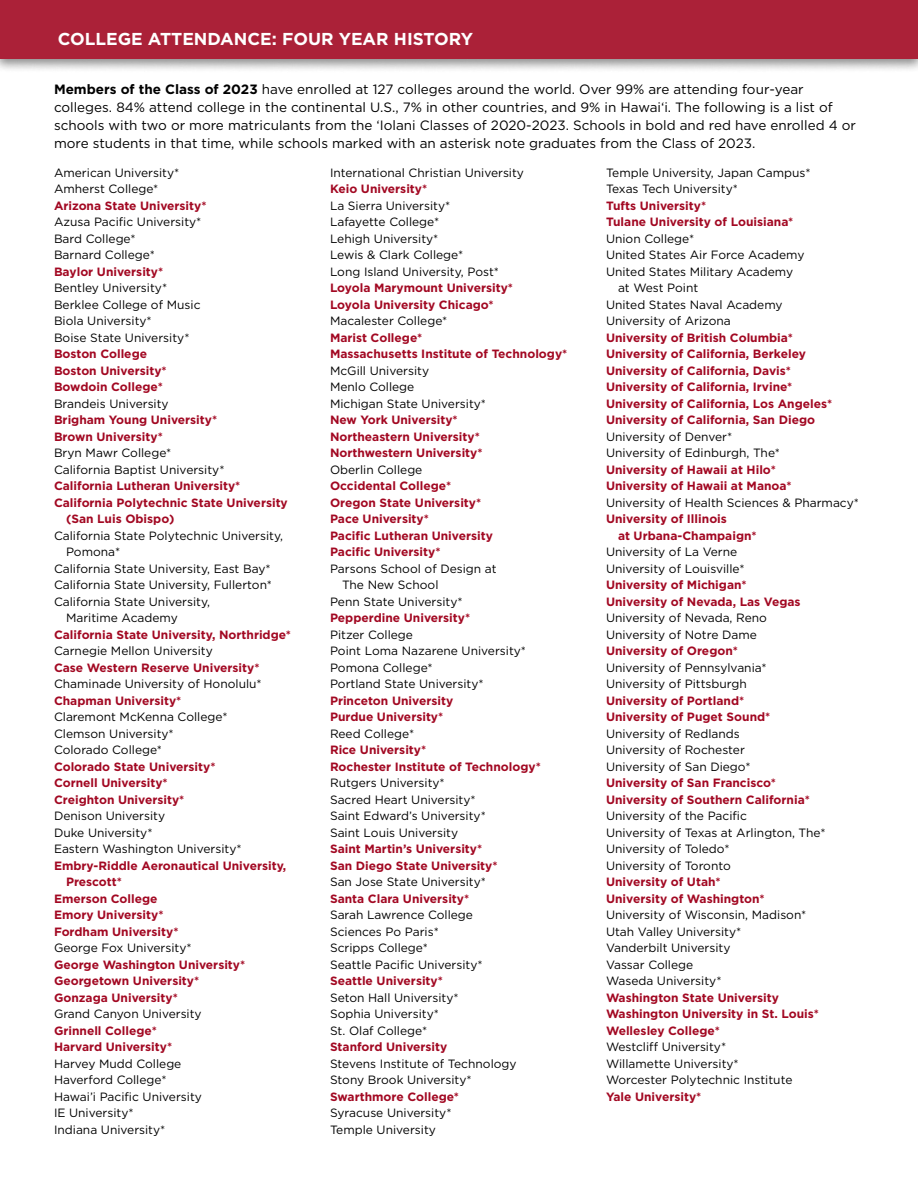
<style>
.page{position:relative;width:918px;height:1188px;background:#fff}
.page>*{position:absolute;margin:0;border:0;box-sizing:border-box;transform-origin:0 0}
.t1{font:700 17.25px "Gotham";color:#fff}
.t2{font:13.5px/18px "Gotham";color:#000}
.t3{font:12px/16.5px "Gotham";color:#000}
.t4{font:700 12px/16.5px "Gotham";color:#a20822}
.s1{font-weight:700}
</style>
<div class="page">
<div style="left:0;top:0;width:918px;height:73px;background:#000;opacity:.51"></div>
<div style="left:0;top:0;width:918px;height:59px;background:#ab2138"></div>
<h1 class="t1" style="left:58px;top:29px;width:417px">COLLEGE ATTENDANCE: FOUR YEAR HISTORY</h1>
<p class="t2" style="left:54px;top:80px;width:804px"><span class="s1">Members of the Class of 2023</span> have enrolled at 127 colleges around the world. Over 99% are attending four-year colleges. 84% attend college in the continental U.S., 7% in other countries, and 9% in Hawai‘i. The following is a list of schools with two or more matriculants from the ‘Iolani Classes of 2020-2023. Schools in bold and red have enrolled 4 or more students in that time, while schools marked with an asterisk note graduates from the Class of 2023.</p>
<p class="t3" style="left:54px;top:164px;width:127px">American University*<br>Amherst College*</p>
<p class="t4" style="left:54px;top:197px;width:154px">Arizona State University*</p>
<p class="t3" style="left:54px;top:214px;width:149px">Azusa Pacific University*<br>Bard College*<br>Barnard College*</p>
<p class="t4" style="left:54px;top:263px;width:111px">Baylor University*</p>
<p class="t3" style="left:54px;top:280px;width:148px">Bentley University*<br>Berklee College of Music<br>Biola University*<br>Boise State University*</p>
<p class="t4" style="left:54px;top:345px;width:114px">Boston College<br>Boston University*<br>Bowdoin College*</p>
<p class="t3" style="left:54px;top:395px;width:116px">Brandeis University</p>
<p class="t4" style="left:54px;top:411px;width:165px">Brigham Young University*<br>Brown University*</p>
<p class="t3" style="left:54px;top:445px;width:172px">Bryn Mawr College*<br>California Baptist University*</p>
<p class="t4" style="left:54px;top:477px;width:188px">California Lutheran University*</p>
<p class="t4" style="left:54px;top:494px;width:235px">California Polytechnic State University</p>
<p class="t4" style="left:66px;top:510px;width:110px">(San Luis Obispo)</p>
<p class="t3" style="left:54px;top:527px;width:231px">California State Polytechnic University,</p>
<p class="t3" style="left:66px;top:544px;width:56px">Pomona*</p>
<p class="t3" style="left:54px;top:560px;width:218px">California State University, East Bay*</p>
<p class="t3" style="left:54px;top:577px;width:220px">California State University, Fullerton*</p>
<p class="t3" style="left:54px;top:593px;width:158px">California State University,</p>
<p class="t3" style="left:66px;top:610px;width:113px">Maritime Academy</p>
<p class="t4" style="left:54px;top:626px;width:239px">California State University, Northridge*</p>
<p class="t3" style="left:54px;top:643px;width:160px">Carnegie Mellon University</p>
<p class="t4" style="left:54px;top:659px;width:207px">Case Western Reserve University*</p>
<p class="t3" style="left:54px;top:676px;width:209px">Chaminade University of Honolulu*</p>
<p class="t4" style="left:54px;top:692px;width:129px">Chapman University*</p>
<p class="t3" style="left:54px;top:709px;width:175px">Claremont McKenna College*<br>Clemson University*<br>Colorado College*</p>
<p class="t4" style="left:54px;top:758px;width:163px">Colorado State University*<br>Cornell University*<br>Creighton University*</p>
<p class="t3" style="left:54px;top:808px;width:189px">Denison University<br>Duke University*<br>Eastern Washington University*</p>
<p class="t4" style="left:54px;top:857px;width:234px">Embry-Riddle Aeronautical University,</p>
<p class="t4" style="left:66px;top:873px;width:57px">Prescott*</p>
<p class="t4" style="left:54px;top:890px;width:105px">Emerson College</p>
<p class="t4" style="left:54px;top:906px;width:111px">Emory University*</p>
<p class="t4" style="left:54px;top:923px;width:126px">Fordham University*</p>
<p class="t3" style="left:54px;top:940px;width:139px">George Fox University*</p>
<p class="t4" style="left:54px;top:956px;width:193px">George Washington University*<br>Georgetown University*<br>Gonzaga University*</p>
<p class="t3" style="left:54px;top:1006px;width:149px">Grand Canyon University</p>
<p class="t4" style="left:54px;top:1022px;width:120px">Grinnell College*<br>Harvard University*</p>
<p class="t3" style="left:54px;top:1055px;width:149px">Harvey Mudd College<br>Haverford College*<br>Hawai’i Pacific University<br>IE University*<br>Indiana University*</p>
<p class="t3" style="left:330px;top:164px;width:196px">International Christian University</p>
<p class="t4" style="left:330px;top:180px;width:99px">Keio University*</p>
<p class="t3" style="left:330px;top:197px;width:171px">La Sierra University*<br>Lafayette College*<br>Lehigh University*<br>Lewis &amp; Clark College*<br>Long Island University, Post*</p>
<p class="t4" style="left:330px;top:279px;width:185px">Loyola Marymount University*<br>Loyola University Chicago*</p>
<p class="t3" style="left:330px;top:313px;width:119px">Macalester College*</p>
<p class="t4" style="left:330px;top:329px;width:239px">Marist College*<br>Massachusetts Institute of Technology*</p>
<p class="t3" style="left:330px;top:362px;width:158px">McGill University<br>Menlo College<br>Michigan State University*</p>
<p class="t4" style="left:330px;top:411px;width:154px">New York University*<br>Northeastern University*<br>Northwestern University*</p>
<p class="t3" style="left:330px;top:461px;width:94px">Oberlin College</p>
<p class="t4" style="left:330px;top:477px;width:164px">Occidental College*<br>Oregon State University*<br>Pace University*<br>Pacific Lutheran University<br>Pacific University*</p>
<p class="t3" style="left:330px;top:560px;width:168px">Parsons School of Design at</p>
<p class="t3" style="left:342px;top:577px;width:98px">The New School</p>
<p class="t3" style="left:330px;top:593px;width:134px">Penn State University*</p>
<p class="t4" style="left:330px;top:609px;width:142px">Pepperdine University*</p>
<p class="t3" style="left:330px;top:626px;width:198px">Pitzer College<br>Point Loma Nazarene University*<br>Pomona College*<br>Portland State University*</p>
<p class="t4" style="left:330px;top:692px;width:125px">Princeton University<br>Purdue University*</p>
<p class="t3" style="left:330px;top:725px;width:86px">Reed College*</p>
<p class="t4" style="left:330px;top:741px;width:212px">Rice University*<br>Rochester Institute of Technology*</p>
<p class="t3" style="left:330px;top:775px;width:157px">Rutgers University*<br>Sacred Heart University*<br>Saint Edward’s University*<br>Saint Louis University</p>
<p class="t4" style="left:330px;top:840px;width:169px">Saint Martin’s University*<br>San Diego State University*</p>
<p class="t3" style="left:330px;top:874px;width:157px">San Jose State University*</p>
<p class="t4" style="left:330px;top:890px;width:141px">Santa Clara University*</p>
<p class="t3" style="left:330px;top:907px;width:154px">Sarah Lawrence College<br>Sciences Po Paris*<br>Scripps College*<br>Seattle Pacific University*</p>
<p class="t4" style="left:330px;top:972px;width:114px">Seattle University*</p>
<p class="t3" style="left:330px;top:989px;width:130px">Seton Hall University*<br>Sophia University*<br>St. Olaf College*</p>
<p class="t4" style="left:330px;top:1038px;width:119px">Stanford University</p>
<p class="t3" style="left:330px;top:1055px;width:188px">Stevens Institute of Technology<br>Stony Brook University*</p>
<p class="t4" style="left:330px;top:1088px;width:131px">Swarthmore College*</p>
<p class="t3" style="left:330px;top:1105px;width:123px">Syracuse University*<br>Temple University</p>
<p class="t3" style="left:606px;top:164px;width:206px">Temple University, Japan Campus*<br>Texas Tech University*</p>
<p class="t4" style="left:606px;top:197px;width:189px">Tufts University*<br>Tulane University of Louisiana*</p>
<p class="t3" style="left:606px;top:230px;width:90px">Union College*</p>
<p class="t3" style="left:606px;top:247px;width:200px">United States Air Force Academy</p>
<p class="t3" style="left:606px;top:263px;width:189px">United States Military Academy</p>
<p class="t3" style="left:618px;top:280px;width:82px">at West Point</p>
<p class="t3" style="left:606px;top:296px;width:178px">United States Naval Academy</p>
<p class="t3" style="left:606px;top:313px;width:126px">University of Arizona</p>
<p class="t4" style="left:606px;top:329px;width:228px">University of British Columbia* University of California, Berkeley University of California, Davis* University of California, Irvine* University of California, Los Angeles* University of California, San Diego</p>
<p class="t3" style="left:606px;top:428px;width:176px">University of Denver*<br>University of Edinburgh, The*</p>
<p class="t4" style="left:606px;top:461px;width:187px">University of Hawaii at Hilo*<br>University of Hawaii at Manoa*</p>
<p class="t3" style="left:606px;top:494px;width:255px">University of Health Sciences &amp; Pharmacy*</p>
<p class="t4" style="left:618px;top:510px;width:140px;text-indent:-12px">University of Illinois<br>at Urbana-Champaign*</p>
<p class="t3" style="left:606px;top:544px;width:140px">University of La Verne<br>University of Louisville*</p>
<p class="t4" style="left:606px;top:576px;width:196px">University of Michigan*<br>University of Nevada, Las Vegas</p>
<p class="t3" style="left:606px;top:610px;width:162px">University of Nevada, Reno<br>University of Notre Dame</p>
<p class="t4" style="left:606px;top:642px;width:133px">University of Oregon*</p>
<p class="t3" style="left:606px;top:659px;width:162px">University of Pennsylvania*<br>University of Pittsburgh</p>
<p class="t4" style="left:606px;top:692px;width:166px">University of Portland*<br>University of Puget Sound*</p>
<p class="t3" style="left:606px;top:725px;width:146px">University of Redlands<br>University of Rochester<br>University of San Diego*</p>
<p class="t4" style="left:606px;top:774px;width:205px">University of San Francisco*<br>University of Southern California*</p>
<p class="t3" style="left:606px;top:808px;width:221px">University of the Pacific<br>University of Texas at Arlington, The*<br>University of Toledo*<br>University of Toronto</p>
<p class="t4" style="left:606px;top:873px;width:160px">University of Utah*<br>University of Washington*</p>
<p class="t3" style="left:606px;top:907px;width:202px">University of Wisconsin, Madison*<br>Utah Valley University*<br>Vanderbilt University<br>Vassar College<br>Waseda University*</p>
<p class="t4" style="left:606px;top:989px;width:214px">Washington State University<br>Washington University in St. Louis*<br>Wellesley College*</p>
<p class="t3" style="left:606px;top:1039px;width:188px">Westcliff University*<br>Willamette University*<br>Worcester Polytechnic Institute</p>
<p class="t4" style="left:606px;top:1088px;width:97px">Yale University*</p>
</div>
